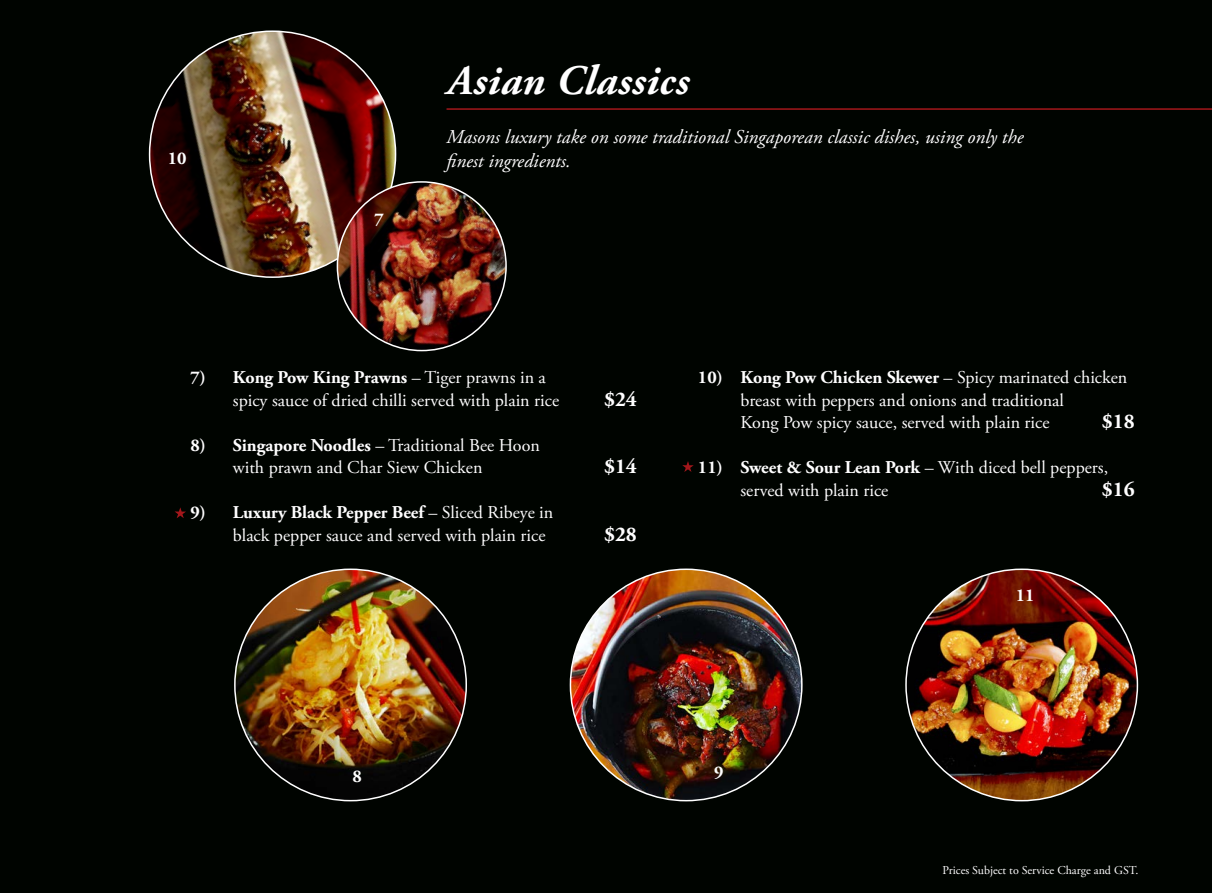
<style>
.page{position:relative;width:1212px;height:893px;background:#000400}
.page>*{position:absolute;margin:0;border:0;box-sizing:border-box;transform-origin:0 0}
.t1{font:italic 700 42px "Adobe Garamond Pro";letter-spacing:.01em;color:#fff}
.t2{font:700 21px "Adobe Garamond Pro";color:#fff}
.t3{font:italic 19.5px "Adobe Garamond Pro";color:#fff}
.t4{font:18px/22.5px "Adobe Garamond Pro";color:#fff}
.t5{font:700 18px "Adobe Garamond Pro";color:#fff}
.t6{font:12px "Adobe Garamond Pro";color:#fff}
.s1{font-weight:700}
</style>
<div class="page">
<hr style="left:446px;top:108px;width:766px;height:2px;background:#a3171b">
<img style="left:150px;top:31px;width:246px;height:246px;border-radius:123px">
<img style="left:337px;top:182px;width:169px;height:169px;border-radius:84px">
<img style="left:570px;top:569px;width:232px;height:232px;border-radius:116px">
<img style="left:906px;top:569px;width:231px;height:232px;border-radius:116px">
<img style="left:235px;top:569px;width:231px;height:232px;border-radius:116px">
<svg style="left:175px;top:507px;width:11px;height:11px"></svg>
<svg style="left:682px;top:461px;width:12px;height:11px"></svg>
<h1 class="t1" style="left:447px;top:57px;width:243px">Asian Classics</h1>
<p class="t3" style="left:446px;top:125px;width:578px">Masons luxury take on some traditional Singaporean classic dishes, using only the</p>
<p class="t5" style="left:168px;top:148px;width:17px">10</p>
<p class="t3" style="left:446px;top:149px;width:126px">finest ingredients.</p>
<p class="t5" style="left:374px;top:209px;width:11px">7</p>
<p class="t4" style="left:233px;top:367px;width:328px;text-indent:-43px"><span class="s1">7) Kong Pow King Prawns</span> – Tiger prawns in a spicy sauce of dried chilli served with plain rice</p>
<p class="t4" style="left:233px;top:434px;width:308px;text-indent:-43px"><span class="s1">8) Singapore Noodles</span> – Traditional Bee Hoon with prawn and Char Siew Chicken</p>
<p class="t4" style="left:233px;top:502px;width:322px;text-indent:-43px"><span class="s1">9) Luxury Black Pepper Beef</span> – Sliced Ribeye in black pepper sauce and served with plain rice</p>
<p class="t2" style="left:604px;top:387px;width:34px">$24</p>
<p class="t2" style="left:604px;top:454px;width:34px">$14</p>
<p class="t2" style="left:604px;top:522px;width:30px">$28</p>
<p class="t4" style="left:740px;top:367px;width:388px;text-indent:-43px"><span class="s1">10 ) Kong Pow Chicken Skewer</span> – Spicy marinated chicken breast with peppers and onions and traditional<br>Kong Pow spicy sauce, served with plain rice</p>
<p class="t2" style="left:1102px;top:409px;width:30px">$18</p>
<p class="t4" style="left:740px;top:457px;width:369px;text-indent:-43px"><span class="s1">11) Sweet &amp; Sour Lean Pork</span> – With diced bell peppers, served with plain rice</p>
<p class="t2" style="left:1102px;top:477px;width:34px">$16</p>
<p class="t5" style="left:1016px;top:585px;width:20px">11</p>
<p class="t5" style="left:353px;top:766px;width:8px">8</p>
<p class="t5" style="left:714px;top:762px;width:11px">9</p>
<p class="t6" style="left:942px;top:863px;width:197px">Prices Subject to Service Charge and GST.</p>
</div>
